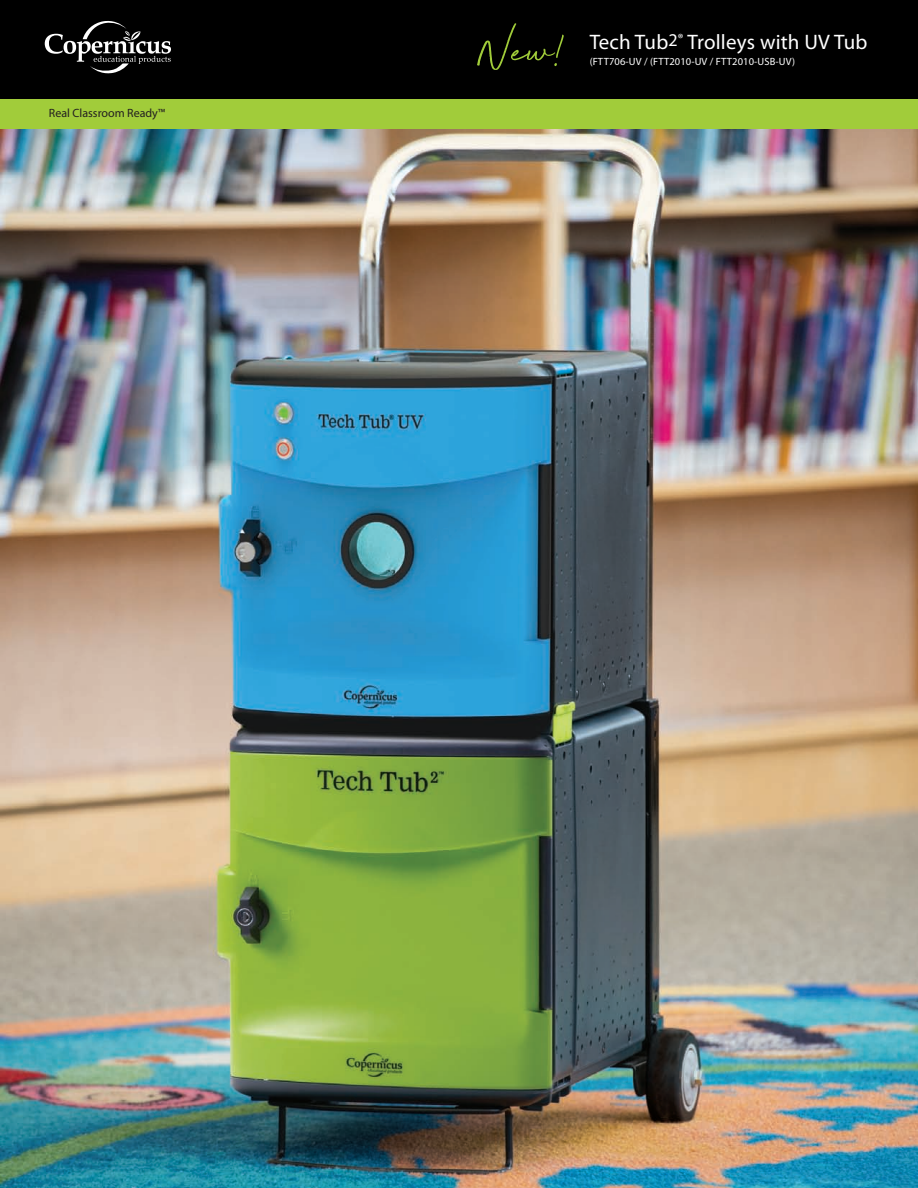
<style>
.page{position:relative;width:918px;height:1188px;background:#fff}
.page>*{position:absolute;margin:0;border:0;box-sizing:border-box;transform-origin:0 0}
.t1{font:52.5px "Beyond Infinity";color:#a1cc3a}
.t2{font:21px "Myriad Pro";letter-spacing:.01em;color:#fff}
.t3{font:12px "Myriad Pro";color:#231f20}
.t4{font:10.5px "Myriad Pro";letter-spacing:.01em;color:#fff}
.s1{font-size:18px}
</style>
<div class="page">
<img style="left:0;top:129px;width:918px;height:1059px">
<div style="left:0;top:0;width:918px;height:99px;background:#000"></div>
<svg style="left:45px;top:21px;width:126px;height:52px"></svg>
<div style="left:0;top:99px;width:918px;height:29px;background:#a1cc3a"></div>
<p class="t3" style="left:49px;top:105px;width:118px">Real Classroom Ready™</p>
<p class="t1" style="left:478px;top:19px;width:92px">New!</p>
<p class="t2" style="left:590px;top:29px;width:279px">Tech Tub<span class="s1">2</span><sup>®</sup> Trolleys with UV Tub</p>
<p class="t4" style="left:590px;top:55px;width:207px">(FTT706-UV / (FTT2010-UV / FTT2010-USB-UV)</p>
</div>
